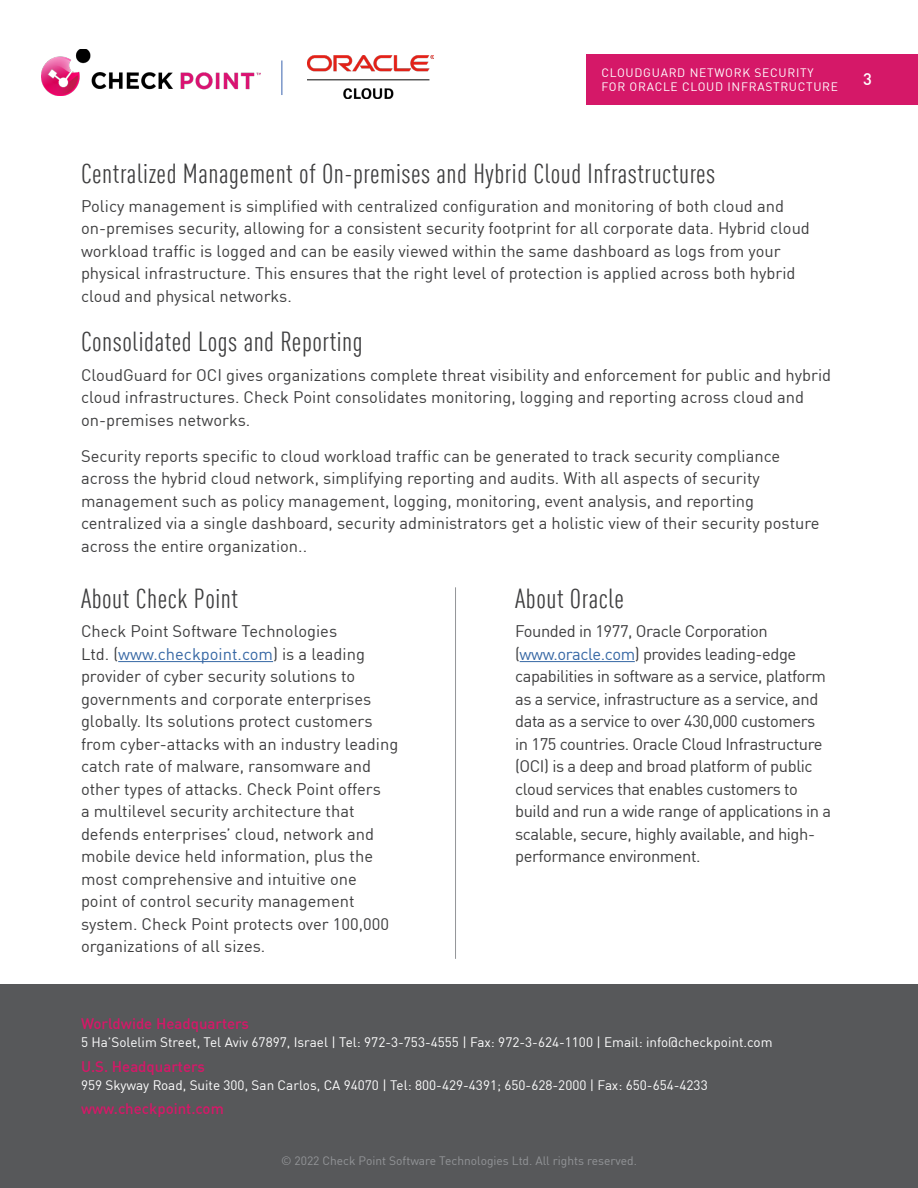
<style>
.page{position:relative;width:918px;height:1188px;background:#fff}
.page>*{position:absolute;margin:0;border:0;box-sizing:border-box;transform-origin:0 0}
.Body_Copy{font:condensed 27px "DIN Pro";letter-spacing:.02em;color:#3e3e3f}
.Body_Copy-2{font:16.5px/22.5px "DIN Pro";color:#3e3e3f}
.Body_Copy-3{font:16.5px/22.5px "DIN Pro";letter-spacing:-.025em;color:#3e3e3f}
.t1{font:500 16.5px "DIN Pro";color:#fff}
.t2{font:500 15px "DIN Pro";color:#d51868}
.t3{font:13.5px "DIN Pro";color:#fff}
.t4{font:12px "DIN Pro";color:#939598}
.t5{font:12px/14.4px "DIN Pro";letter-spacing:.06em;color:#fff}
.s1{color:#3667a4}
</style>
<div class="page">
<div style="left:0;top:985px;width:918px;height:203px;background:#57585a"></div>
<div style="left:586px;top:54px;width:332px;height:51px;background:#d51868"></div>
<hr style="left:282px;top:60px;width:1px;height:35px;background:#3962ae">
<img style="left:308px;top:56px;width:125px;height:42px">
<img style="left:41px;top:49px;width:219px;height:46px">
<hr style="left:118px;top:661px;width:155px;height:1px;background:#3667a4">
<hr style="left:520px;top:661px;width:115px;height:1px;background:#3667a4">
<hr style="left:455px;top:587px;width:1px;height:372px;background:#939598">
<p class="t5" style="left:601px;top:65px;width:238px">CLOUDGUARD NETWORK SECURITY<br>FOR ORACLE CLOUD INFRASTRUCTURE</p>
<p class="t1" style="left:863px;top:66px;width:10px">3</p>
<p class="Body_Copy" style="left:81px;top:154px;width:636px">Centralized Management of On-premises and Hybrid Cloud Infrastructures</p>
<p class="Body_Copy-2" style="left:81px;top:194px;width:730px">Policy management is simplified with centralized configuration and monitoring of both cloud and on-premises security, allowing for a consistent security footprint for all corporate data. Hybrid cloud workload traffic is logged and can be easily viewed within the same dashboard as logs from your physical infrastructure. This ensures that the right level of protection is applied across both hybrid cloud and physical networks.</p>
<p class="Body_Copy" style="left:81px;top:323px;width:283px">Consolidated Logs and Reporting</p>
<p class="Body_Copy-2" style="left:81px;top:362px;width:752px">CloudGuard for OCI gives organizations complete threat visibility and enforcement for public and hybrid cloud infrastructures. Check Point consolidates monitoring, logging and reporting across cloud and on-premises networks.</p>
<p class="Body_Copy-2" style="left:81px;top:443px;width:740px">Security reports specific to cloud workload traffic can be generated to track security compliance across the hybrid cloud network, simplifying reporting and audits. With all aspects of security management such as policy management, logging, monitoring, event analysis, and reporting centralized via a single dashboard, security administrators get a holistic view of their security posture across the entire organization..</p>
<p class="Body_Copy" style="left:81px;top:580px;width:159px">About Check Point</p>
<p class="Body_Copy-2" style="left:81px;top:619px;width:319px">Check Point Software Technologies<br>Ltd. (<span class="s1">www.checkpoint.com</span>) is a leading provider of cyber security solutions to governments and corporate enterprises globally. Its solutions protect customers from cyber-attacks with an industry leading catch rate of malware, ransomware and other types of attacks. Check Point offers<br>a multilevel security architecture that defends enterprises’ cloud, network and mobile device held information, plus the most comprehensive and intuitive one<br>point of control security management system. Check Point protects over 100,000 organizations of all sizes.</p>
<p class="Body_Copy" style="left:515px;top:580px;width:110px">About Oracle</p>
<p class="Body_Copy-3" style="left:515px;top:619px;width:318px">Founded in 1977, Oracle Corporation (<span class="s1">www.oracle.com</span>) provides leading-edge capabilities in software as a service, platform as a service, infrastructure as a service, and data as a service to over 430,000 customers in 175 countries. Oracle Cloud Infrastructure (OCI) is a deep and broad platform of public cloud services that enables customers to build and run a wide range of applications in a scalable, secure, highly available, and high&shy;performance environment.</p>
<p class="t2" style="left:81px;top:1012px;width:170px">Worldwide Headquarters</p>
<p class="t3" style="left:81px;top:1032px;width:693px">5 Ha’Solelim Street, Tel Aviv 67897, Israel | Tel: 972-3-753-4555 | Fax: 972-3-624-1100 | Email: info@checkpoint.com</p>
<p class="t2" style="left:81px;top:1055px;width:126px">U.S. Headquarters</p>
<p class="t3" style="left:81px;top:1074px;width:628px">959 Skyway Road, Suite 300, San Carlos, CA 94070 | Tel: 800-429-4391; 650-628-2000 | Fax: 650-654-4233</p>
<p class="t2" style="left:81px;top:1097px;width:144px">www.checkpoint.com</p>
<p class="t4" style="left:281px;top:1151px;width:357px">© 2022 Check Point Software Technologies Ltd. All rights reserved.</p>
</div>
